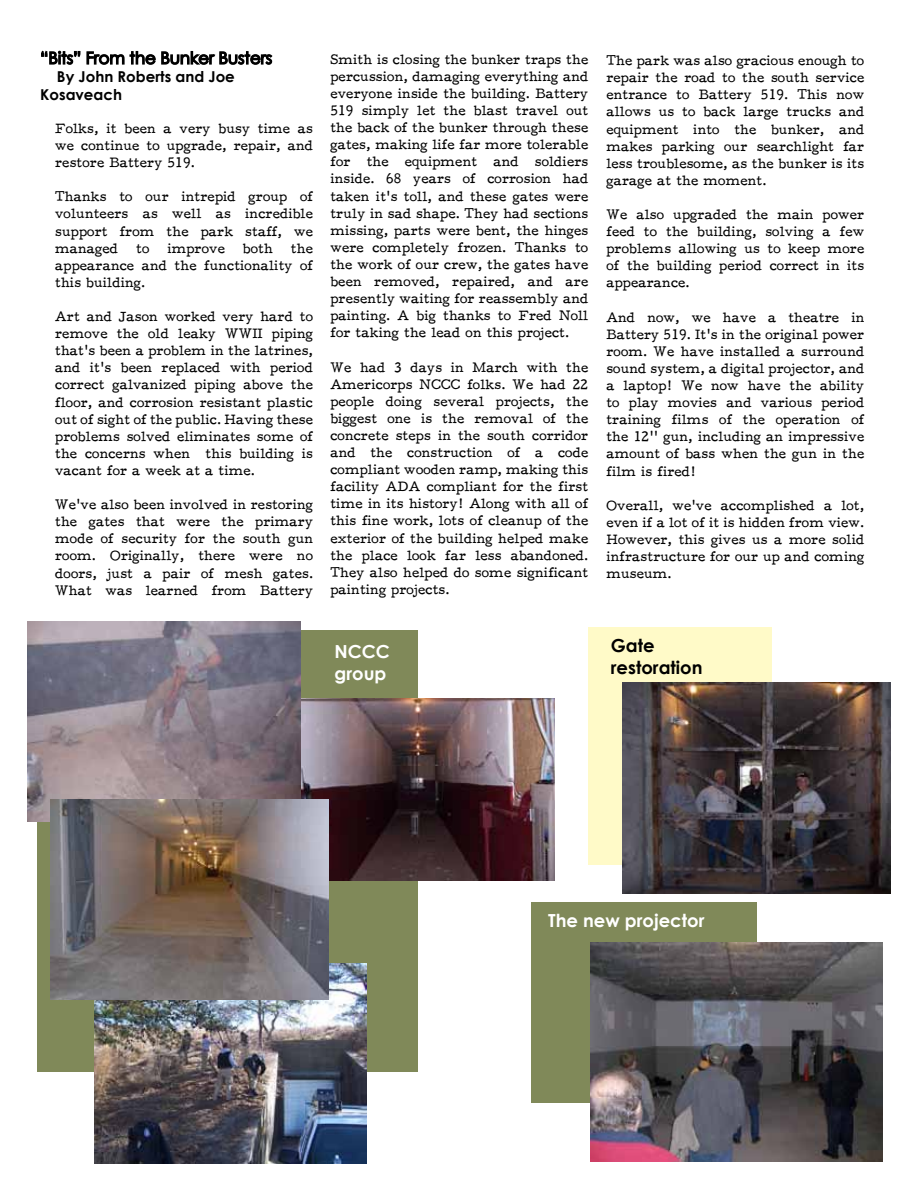
<style>
.page{position:relative;width:918px;height:1188px;background:#fff}
.page>*{position:absolute;margin:0;border:0;box-sizing:border-box;transform-origin:0 0}
.t1{font:700 18px/21.6px "Century Gothic";color:#fff}
.t2{font:700 18px/21.6px "Century Gothic";color:#000}
.t3{font:700 15px/18px "Century Gothic";color:#000}
.t4{font:14.25px/17.1px "F25 Executive";color:#000;text-align:justify}
</style>
<div class="page">
<div style="left:531px;top:902px;width:226px;height:200px;background:#808959"></div>
<div style="left:588px;top:627px;width:184px;height:238px;background:#fffac8"></div>
<div style="left:38px;top:630px;width:380px;height:442px;background:#808959"></div>
<svg style="left:41px;top:50px;width:232px;height:15px"></svg>
<img style="left:590px;top:942px;width:293px;height:219px">
<img style="left:622px;top:682px;width:269px;height:212px">
<img style="left:94px;top:964px;width:273px;height:200px">
<img style="left:300px;top:699px;width:254px;height:182px">
<img style="left:28px;top:621px;width:272px;height:200px">
<img style="left:51px;top:799px;width:278px;height:200px">
<p class="t3" style="left:40px;top:67px;width:196px;text-indent:17px">By John Roberts and Joe<br>Kosaveach</p>
<p class="t4" style="left:55px;top:120px;width:260px">Folks, it been a very busy time as we continue to upgrade, repair, and restore Battery 519.</p>
<p class="t4" style="left:55px;top:188px;width:260px">Thanks to our intrepid group of volunteers as well as incredible support from the park staff, we managed</p>
<p class="t4" style="left:55px;top:239px;width:259px;text-indent:236px">the appearance and the functionality of this building.</p>
<p class="t4" style="left:55px;top:308px;width:260px">Art and Jason worked very hard to remove the old leaky WWII piping that’s been a problem in the latrines, and it’s been replaced with period correct galvanized piping above the floor, and corrosion resistant plastic out of sight of the public. Having these problems solved eliminates some of the concerns when this building is vacant for a week at a time.</p>
<p class="t4" style="left:55px;top:496px;width:259px">We’ve also been involved in restoring the gates that were the primary mode of security for the south gun room. Originally, there were no doors, just a pair of mesh gates.<br>What was learned from Battery</p>
<p class="t4" style="left:136px;top:239px;width:15px">to</p>
<p class="t4" style="left:167px;top:239px;width:59px">improve</p>
<p class="t4" style="left:243px;top:239px;width:32px">both</p>
<p class="t4" style="left:330px;top:51px;width:260px">Smith is closing the bunker traps the percussion, damaging everything and everyone inside the building. Battery 519 simply let the blast travel out the back of the bunker through these gates, making life far more tolerable for the equipment and soldiers inside. 68 years of corrosion had taken it’s toll, and these gates were truly in sad shape. They had sections missing, parts were bent, the hinges were completely frozen. Thanks to the work of our crew, the gates have been removed, repaired, and are presently waiting for reassembly and painting. A big thanks to Fred Noll for taking the lead on this project.</p>
<p class="t4" style="left:330px;top:358px;width:260px">We had 3 days in March with the Americorps NCCC folks. We had 22 people doing several projects, the biggest one is the removal of the concrete steps in the south corridor and the construction of a code compliant wooden ramp, making this facility ADA compliant for the first time in its history! Along with all of this fine work, lots of cleanup of the exterior of the building helped make the place look far less abandoned.<br>They also helped do some significant painting projects.</p>
<p class="t4" style="left:606px;top:52px;width:260px">The park was also gracious enough to repair the road to the south service entrance to Battery 519. This now allows us to back large trucks and equipment into the bunker, and makes parking our searchlight far less troublesome, as the bunker is its garage at the moment.</p>
<p class="t4" style="left:606px;top:206px;width:260px">We also upgraded the main power feed to the building, solving a few problems allowing us to keep more of the building period correct in its appearance.</p>
<p class="t4" style="left:606px;top:308px;width:260px">And now, we have a theatre in Battery 519. It’s in the original power room. We have installed a surround sound system, a digital projector, and a laptop! We now have the ability to play movies and various period training films of the operation of the 12'' gun, including an impressive amount of bass when the gun in the film is fired!</p>
<p class="t4" style="left:606px;top:497px;width:260px">Overall, we’ve accomplished a lot, even if a lot of it is hidden from view.<br>However, this gives us a more solid infrastructure for our up and coming museum.</p>
<p class="t1" style="left:335px;top:640px;width:57px">NCCC group</p>
<p class="t2" style="left:611px;top:634px;width:93px">Gate restoration</p>
<p class="t1" style="left:548px;top:909px;width:158px">The new projector</p>
</div>
